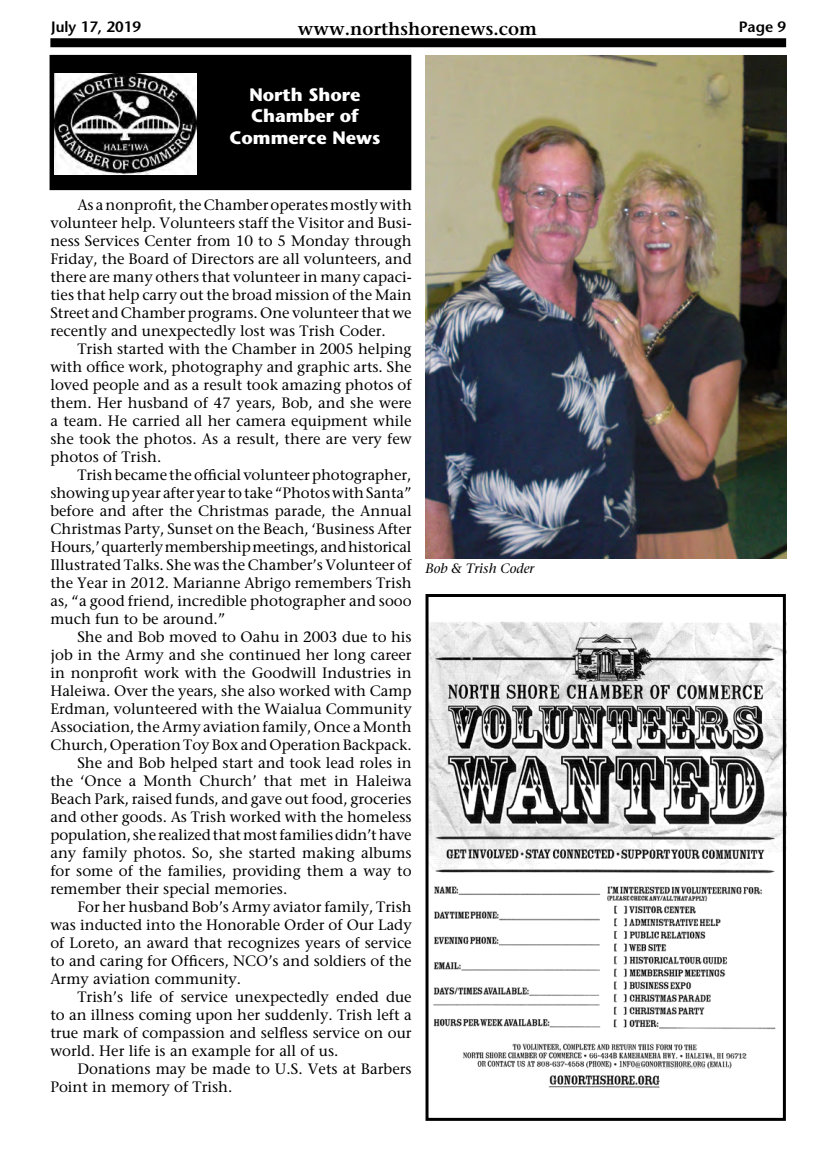
<style>
.page{position:relative;width:837px;height:1161px;background:#fff}
.page>*{position:absolute;margin:0;border:0;box-sizing:border-box;transform-origin:0 0}
.t1{font:700 18px/21.6px "Stone Sans";color:#fff;text-align:center}
.t2{font:600 18px "Stone Serif";color:#000}
.t3{font:15px/18px "Stone Serif";color:#000;text-align:justify}
.t4{font:600 15px "Stone Sans";color:#000}
.t5{font:italic 13.5px "Stone Serif";color:#000}
</style>
<div class="page">
<div style="left:50px;top:38px;width:736px;height:9px;background:#000"></div>
<div style="left:50px;top:55px;width:361px;height:135px;background:#000"></div>
<img style="left:54px;top:73px;width:143px;height:101px">
<img style="left:430px;top:621px;width:352px;height:467px">
<div style="left:426px;top:594px;width:360px;height:527px;border:3px solid #000"></div>
<img style="left:426px;top:56px;width:360px;height:502px">
<p class="t4" style="left:51px;top:18px;width:91px">July 17, 2019</p>
<p class="t2" style="left:298px;top:17px;width:241px">www.northshorenews.com</p>
<p class="t4" style="left:739px;top:18px;width:49px">Page 9</p>
<p class="t1" style="left:230px;top:83px;width:153px">North Shore<br>Chamber of<br>Commerce News</p>
<p class="t3" style="left:50px;top:195px;width:363px;text-indent:27px">As a nonprofit, the Chamber operates mostly with volunteer help. Volunteers staff the Visitor and Busi&shy;ness Services Center from 10 to 5 Monday through Friday, the Board of Directors are all volunteers, and there are many others that volunteer in many capaci&shy;ties that help carry out the broad mission of the Main Street and Chamber programs. One volunteer that we recently and unexpectedly lost was Trish Coder.</p>
<p class="t3" style="left:50px;top:339px;width:363px;text-indent:27px">Trish started with the Chamber in 2005 helping with office work, photography and graphic arts. She loved people and as a result took amazing photos of them. Her husband of 47 years, Bob, and she were a team. He carried all her camera equipment while she took the photos. As a result, there are very few photos of Trish.</p>
<p class="t3" style="left:50px;top:465px;width:363px;text-indent:27px">Trish became the official volunteer photographer, showing up year after year to take “Photos with Santa” before and after the Christmas parade, the Annual Christmas Party, Sunset on the Beach, ‘Business After Hours,’ quarterly membership meetings, and historical Illustrated Talks. She was the Chamber’s Volunteer of the Year in 2012. Marianne Abrigo remembers Trish as, “a good friend, incredible photographer and sooo much fun to be around.”</p>
<p class="t3" style="left:77px;top:627px;width:336px">She and Bob moved to Oahu in 2003 due to his</p>
<p class="t3" style="left:50px;top:645px;width:363px">job in the Army and she continued her long career</p>
<p class="t3" style="left:50px;top:663px;width:363px">in nonprofit work with the Goodwill Industries in</p>
<p class="t3" style="left:50px;top:681px;width:363px">Haleiwa. Over the years, she also worked with Camp</p>
<p class="t3" style="left:50px;top:699px;width:363px">Erdman, volunteered with the Waialua Community</p>
<p class="t3" style="left:50px;top:717px;width:363px">Association, the Army aviation family, Once a Month</p>
<p class="t3" style="left:50px;top:735px;width:363px">Church, Operation Toy Box and Operation Backpack.</p>
<p class="t3" style="left:77px;top:753px;width:336px">She and Bob helped start and took lead roles in</p>
<p class="t3" style="left:50px;top:771px;width:363px">the ‘Once a Month Church’ that met in Haleiwa</p>
<p class="t3" style="left:50px;top:789px;width:363px">Beach Park, raised funds, and gave out food, groceries</p>
<p class="t3" style="left:50px;top:807px;width:363px">and other goods. As Trish worked with the homeless</p>
<p class="t3" style="left:50px;top:825px;width:363px">population, she realized that most families didn’t have</p>
<p class="t3" style="left:50px;top:843px;width:363px">any family photos. So, she started making albums</p>
<p class="t3" style="left:50px;top:861px;width:363px">for some of the families, providing them a way to</p>
<p class="t3" style="left:50px;top:879px;width:238px">remember their special memories.</p>
<p class="t3" style="left:77px;top:897px;width:336px">For her husband Bob’s Army aviator family, Trish</p>
<p class="t3" style="left:50px;top:915px;width:363px">was inducted into the Honorable Order of Our Lady</p>
<p class="t3" style="left:50px;top:933px;width:363px">of Loreto, an award that recognizes years of service</p>
<p class="t3" style="left:50px;top:951px;width:363px">to and caring for Officers, NCO’s and soldiers of the</p>
<p class="t3" style="left:50px;top:969px;width:192px">Army aviation community.</p>
<p class="t3" style="left:77px;top:987px;width:336px">Trish’s life of service unexpectedly ended due</p>
<p class="t3" style="left:50px;top:1005px;width:363px">to an illness coming upon her suddenly. Trish left a</p>
<p class="t3" style="left:50px;top:1023px;width:363px">true mark of compassion and selfless service on our</p>
<p class="t3" style="left:50px;top:1041px;width:290px">world. Her life is an example for all of us.</p>
<p class="t3" style="left:77px;top:1059px;width:336px">Donations may be made to U.S. Vets at Barbers</p>
<p class="t3" style="left:50px;top:1077px;width:184px">Point in memory of Trish.</p>
<p class="t5" style="left:426px;top:560px;width:110px">Bob &amp; Trish Coder</p>
</div>
